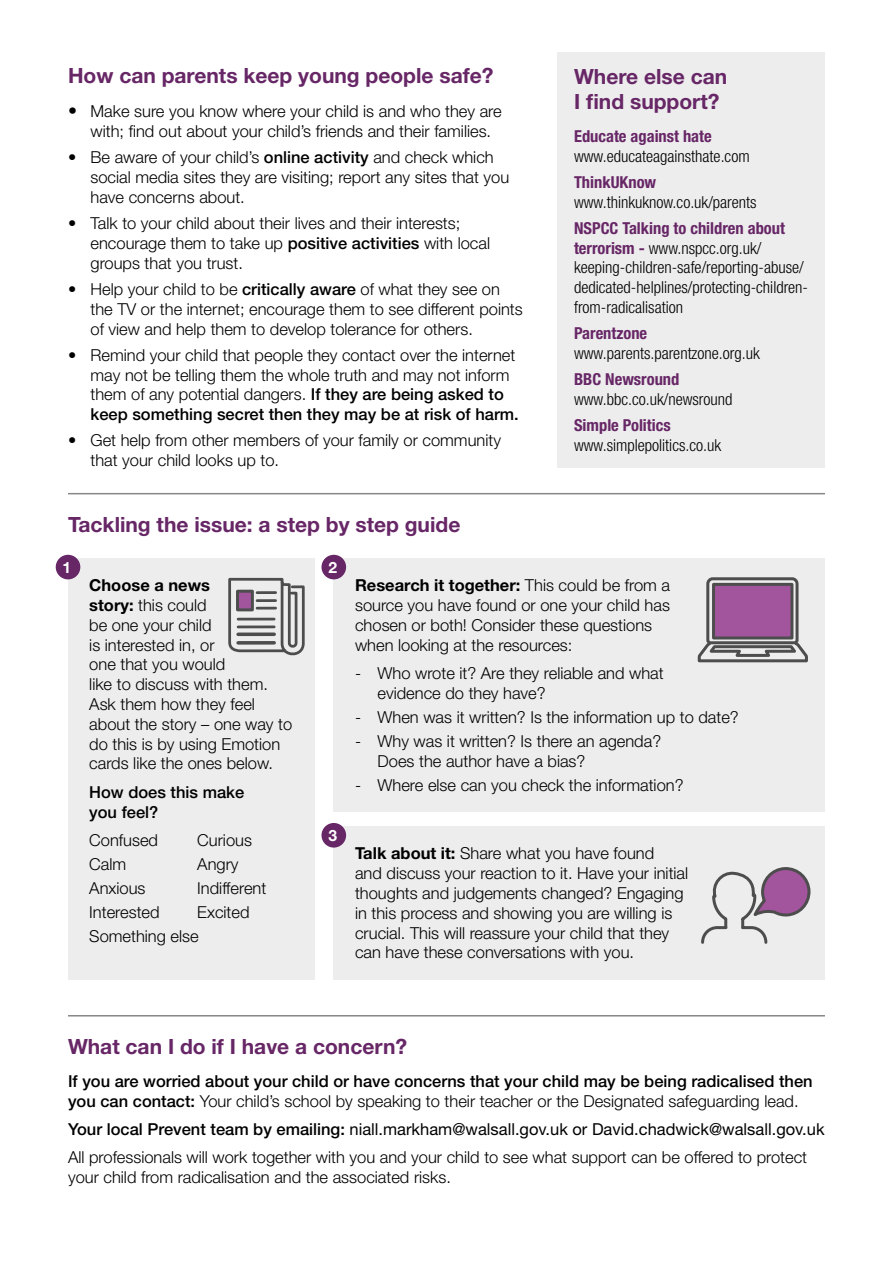
<style>
.page{position:relative;width:893px;height:1263px;background:#fff}
.page>*{position:absolute;margin:0;border:0;box-sizing:border-box;transform-origin:0 0}
.t1{font:700 21px/25.2px "Helvetica Neue LT Std";color:#672666}
.t2{font:300 16.5px/19.8px "Helvetica Neue LT Std";color:#000}
.t3{font:300 condensed 16.5px/19.8px "Helvetica Neue LT Std";color:#000}
.t4{font:500 16.5px/19.8px "Helvetica Neue LT Std";color:#000}
.t5{font:700 condensed 16.5px "Helvetica Neue LT Std";color:#672666}
.t6{font:700 15.6px "Helvetica Neue LT Std";color:#fff}
.s1{font-size:18px}
.s2{font-weight:500}
.s3{font-weight:700;color:#672666}
.s4{font-weight:700}
.s5{font-weight:300}
.s6{font-weight:400}
</style>
<div class="page">
<hr style="left:68px;top:493px;width:757px;height:1px;background:#878787">
<hr style="left:68px;top:1015px;width:757px;height:1px;background:#878787">
<div style="left:557px;top:52px;width:268px;height:416px;background:#ededed"></div>
<div style="left:334px;top:826px;width:491px;height:154px;background:#ededed"></div>
<div style="left:334px;top:558px;width:491px;height:254px;background:#ededed"></div>
<div style="left:321px;top:555px;width:25px;height:24px;background:#672666;border-radius:50%"></div>
<div style="left:321px;top:823px;width:25px;height:24px;background:#672666;border-radius:50%"></div>
<div style="left:68px;top:558px;width:247px;height:422px;background:#ededed"></div>
<div style="left:56px;top:555px;width:24px;height:24px;background:#672666;border-radius:50%"></div>
<svg style="left:697px;top:577px;width:111px;height:86px"></svg>
<div style="left:712px;top:583px;width:81px;height:56px;background:#a2559d;border:3px solid #4d4d4d"></div>
<svg style="left:228px;top:577px;width:77px;height:79px"></svg>
<svg style="left:238px;top:632px;width:36px;height:4px"></svg>
<svg style="left:238px;top:641px;width:36px;height:4px"></svg>
<div style="left:238px;top:591px;width:14px;height:19px;background:#a2559d"></div>
<div style="left:236px;top:590px;width:18px;height:21px;border:3px solid #4d4d4d"></div>
<hr style="left:238px;top:618px;width:36px;height:2px;background:#4d4d4d">
<svg style="left:701px;top:867px;width:110px;height:77px"></svg>
<p class="t1" style="left:68px;top:62px;width:427px">How can parents keep young people safe?</p>
<p class="t2" style="left:91px;top:101px;width:413px;text-indent:-22px"><span class="s1">•</span> Make sure you know where your child is and who they are with; find out about your child’s friends and their families.</p>
<p class="t2" style="left:91px;top:147px;width:420px;text-indent:-23px">• Be aware of your child’s <span class="s2">online activity</span> and check which social media sites they are visiting; report any sites that you have concerns about.</p>
<p class="t2" style="left:91px;top:213px;width:401px;text-indent:-23px">• Talk to your child about their lives and their interests; encourage them to take up <span class="s2">positive activities</span> with local groups that you trust.</p>
<p class="t2" style="left:91px;top:279px;width:434px;text-indent:-23px">• Help your child to be <span class="s2">critically aware</span> of what they see on the TV or the internet; encourage them to see different points of view and help them to develop tolerance for others.</p>
<p class="t2" style="left:91px;top:345px;width:430px;text-indent:-23px">• Remind your child that people they contact over the internet may not be telling them the whole truth and may not inform them of any potential dangers. <span class="s2">If they are being asked to keep something secret then they may be at risk of harm.</span></p>
<p class="t2" style="left:91px;top:430px;width:412px;text-indent:-23px">• Get help from other members of your family or community that your child looks up to.</p>
<p class="t1" style="left:68px;top:512px;width:394px">Tackling the issue: a step by step guide</p>
<p class="t6" style="left:63px;top:557px;width:10px">1</p>
<p class="t6" style="left:328px;top:557px;width:10px">2</p>
<p class="t1" style="left:574px;top:64px;width:155px">Where else can<br>I find support?</p>
<p class="t5" style="left:574px;top:126px;width:139px">Educate against hate</p>
<p class="t3" style="left:574px;top:146px;width:177px">www.educateagainsthate.com</p>
<p class="t5" style="left:574px;top:172px;width:84px">ThinkUKnow</p>
<p class="t3" style="left:574px;top:192px;width:184px">www.thinkuknow.co.uk/parents</p>
<p class="t3" style="left:574px;top:218px;width:236px"><span class="s3">NSPCC Talking to children about terrorism -</span> www.nspcc.org.uk/ keeping-children-safe/reporting-abuse/ dedicated-helplines/protecting-children&shy;from-radicalisation</p>
<p class="t5" style="left:574px;top:323px;width:75px">Parentzone</p>
<p class="t3" style="left:574px;top:343px;width:187px">www.parents.parentzone.org.uk</p>
<p class="t5" style="left:574px;top:369px;width:107px">BBC Newsround</p>
<p class="t3" style="left:574px;top:389px;width:160px">www.bbc.co.uk/newsround</p>
<p class="t5" style="left:574px;top:415px;width:98px">Simple Politics</p>
<p class="t3" style="left:574px;top:435px;width:149px">www.simplepolitics.co.uk</p>
<p class="t2" style="left:89px;top:575px;width:204px"><span class="s4">Choose a news<br>story:</span> this could<br>be one your child<br>is interested in, or<br>one that you would<br>like to discuss with them.<br>Ask them how they feel about the story – one way to do this is by using Emotion cards like the ones below.</p>
<p class="t4" style="left:89px;top:782px;width:156px">How does this make you feel?</p>
<p class="t2" style="left:89px;top:830px;width:70px">Confused</p>
<p class="t2" style="left:197px;top:830px;width:56px">Curious</p>
<p class="t2" style="left:89px;top:854px;width:38px">Calm</p>
<p class="t2" style="left:197px;top:854px;width:43px">Angry</p>
<p class="t2" style="left:89px;top:878px;width:58px">Anxious</p>
<p class="t2" style="left:197px;top:878px;width:71px">Indifferent</p>
<p class="t2" style="left:89px;top:902px;width:72px">Interested</p>
<p class="t2" style="left:89px;top:900px;width:162px;line-height:24px;text-indent:108px">Excited<br>Something else</p>
<p class="t6" style="left:328px;top:826px;width:10px">3</p>
<p class="t2" style="left:355px;top:575px;width:317px"><span class="s4">Research it together:</span> This could be from a source you have found or one your child has chosen or both! Consider these questions when looking at the resources:</p>
<p class="t2" style="left:378px;top:663px;width:288px;text-indent:-23px">- Who wrote it? Are they reliable and what evidence do they have?</p>
<p class="t2" style="left:355px;top:707px;width:385px">- When was it written? Is the information up to date?</p>
<p class="t2" style="left:378px;top:731px;width:285px;text-indent:-23px">- Why was it written? Is there an agenda?<br>Does the author have a bias?</p>
<p class="t2" style="left:355px;top:774px;width:330px">- Where else can you check the information?</p>
<p class="t2" style="left:355px;top:843px;width:335px"><span class="s4">Talk about it:</span> Share what you have found<br>and discuss your reaction to it. Have your initial thoughts and judgements changed? Engaging in this process and showing you are willing is crucial. This will reassure your child that they can have these conversations with you.</p>
<p class="t1" style="left:68px;top:1034px;width:341px">What can I do if I have a concern?</p>
<p class="t4" style="left:68px;top:1071px;width:746px">If you are worried about your child or have concerns that your child may be being radicalised then you can contact: <span class="s5">Your child’s school by speaking to their teacher or the Designated safeguarding lead.</span></p>
<p class="t2" style="left:68px;top:1115px;width:758px;line-height:28.3px"><span class="s2">Your local Prevent team by emailing:</span> <span class="s6">niall.markham@walsall.gov.uk or David.chadwick@walsall.gov.uk<br></span>All professionals will work together with you and your child to see what support can be offered to protect</p>
<p class="t2" style="left:68px;top:1167px;width:384px">your child from radicalisation and the associated risks.</p>
</div>
